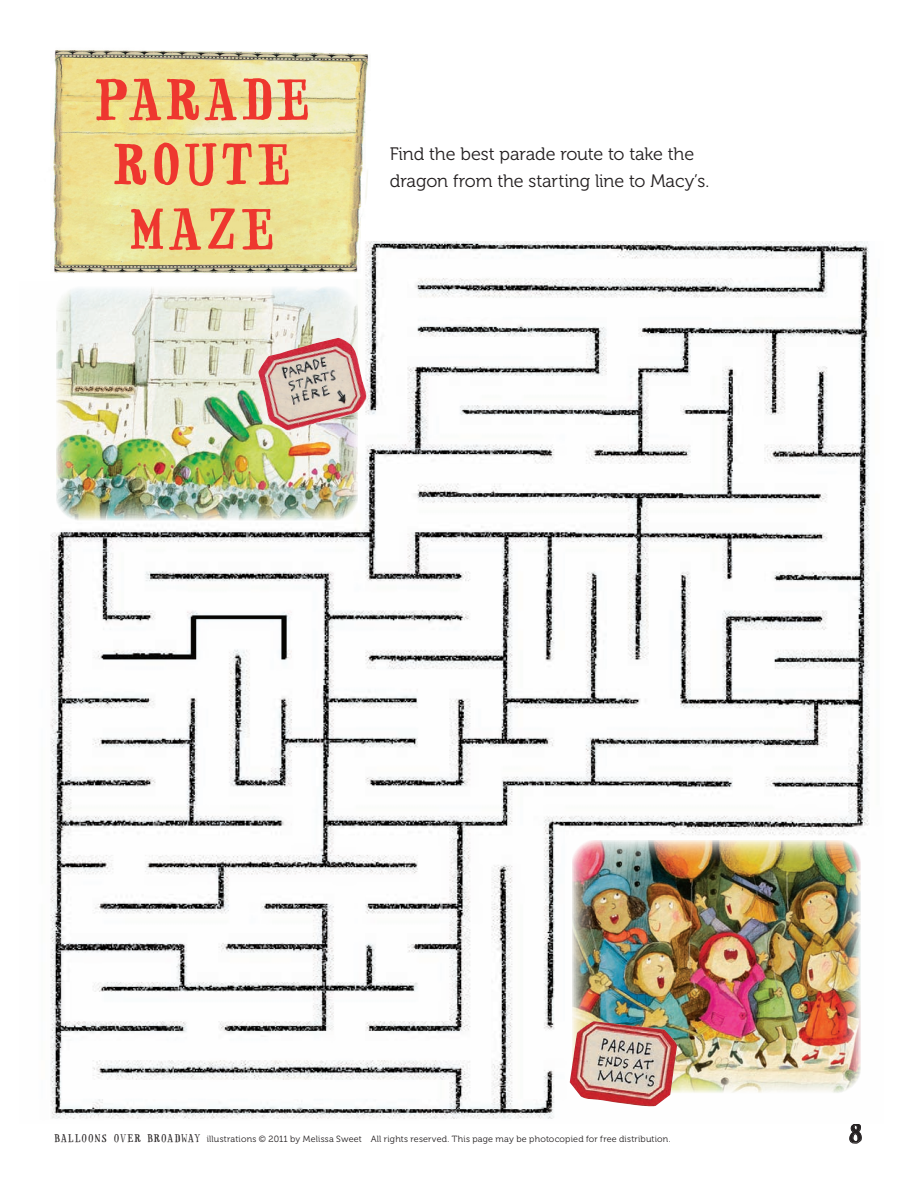
<style>
.page{position:relative;width:918px;height:1188px;background:#fff}
.page>*{position:absolute;margin:0;border:0;box-sizing:border-box;transform-origin:0 0}
.Head{font:700 54px/64.8px "Handwriter";letter-spacing:.08em;color:#ee372f;text-align:center}
.t1{font:700 24px "Handwriter";color:#231f20}
.instruction_para{font:18px/27px "Museo 300";letter-spacing:-.01em;color:#231f20}
.instruction_para-2{font:9px "Museo 300";letter-spacing:.02em;color:#231f20}
.s1{font-family:"Handwriter";font-size:10.5px}
</style>
<div class="page">
<svg style="left:849px;top:1124px;width:13px;height:20px"></svg>
<img style="left:50px;top:241px;width:820px;height:878px">
<img style="left:50px;top:50px;width:325px;height:231px">
<img style="left:56px;top:287px;width:302px;height:234px">
<img style="left:258px;top:338px;width:111px;height:93px">
<img style="left:572px;top:840px;width:288px;height:253px">
<img style="left:570px;top:1021px;width:107px;height:87px">
<p class="Head" style="left:95px;top:69px;width:216px">PARADE<br>ROUTE<br>MAZE</p>
<p class="instruction_para" style="left:390px;top:141px;width:321px">Find the best parade route to take the dragon from the starting line to Macy’s.</p>
<p class="instruction_para-2" style="left:54px;top:1134px;width:618px"><span class="s1">BALLOONS OVER BROADWAY</span> illustrations © 2011 by Melissa Sweet All rights reserved. This page may be photocopied for free distribution.</p>
<h2 class="t1" style="left:848px;top:1120px;width:16px">8</h2>
</div>
